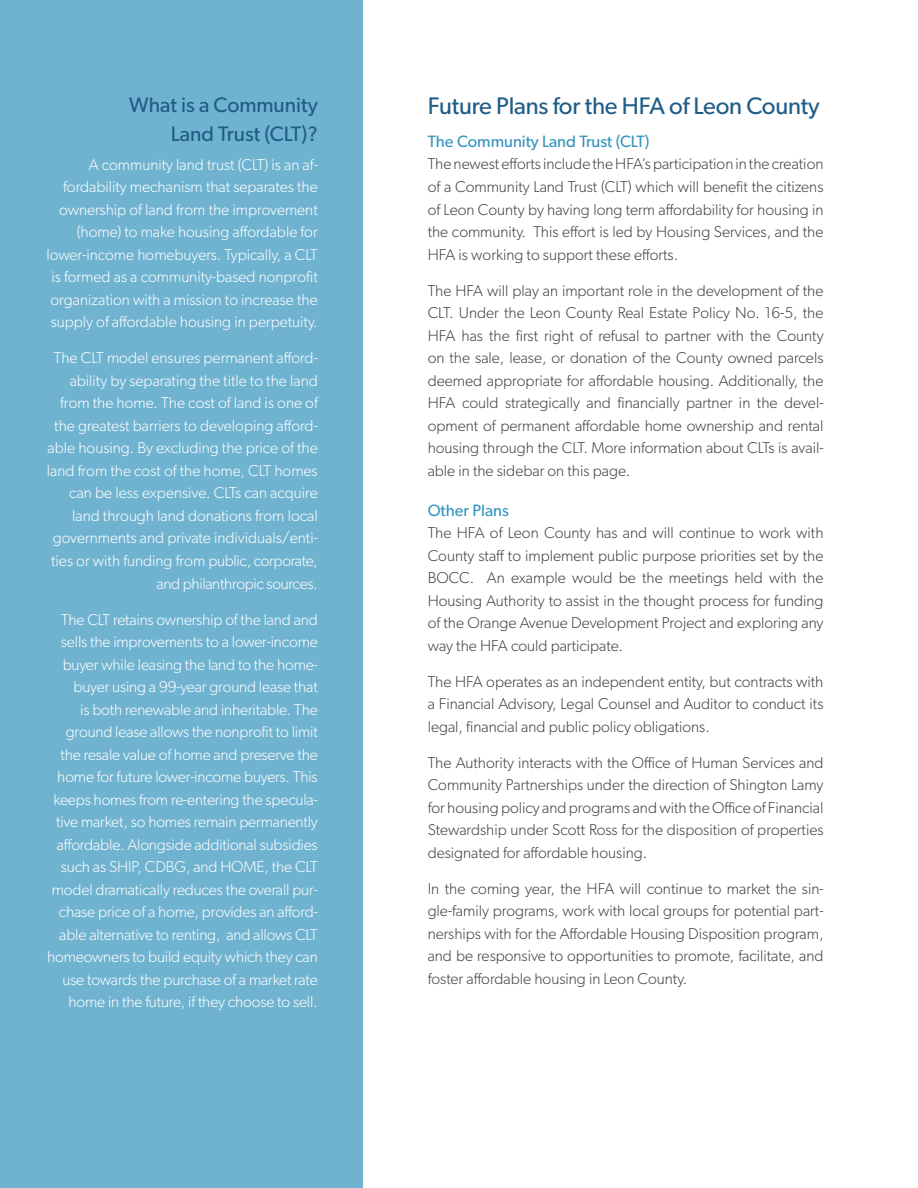
<style>
.page{position:relative;width:918px;height:1188px;background:#fff}
.page>*{position:absolute;margin:0;border:0;box-sizing:border-box;transform-origin:0 0}
.t1{font:24px "Gibson";letter-spacing:-.01em;color:#1f5c87}
.t2{font:21px/28.8px "Gibson";color:#1f5c87;text-align:right}
.t3{font:16.5px "Gibson";color:#3694bd}
.t4{font:300 15.75px/22.5px "Gibson";color:#414042;text-align:justify}
.t5{font:300 15.75px/22.5px "Gibson";letter-spacing:-.01em;color:#fff;text-align:right}
</style>
<div class="page">
<div style="left:0;top:0;width:363px;height:1188px;background:#70b3d0"></div>
<h2 class="t2" style="left:129px;top:90px;width:190px">What is a Community<br>Land Trust (CLT)?</h2>
<p class="t5" style="left:47px;top:153px;width:273px">A community land trust (CLT) is an af&shy;fordability mechanism that separates the ownership of land from the improvement (home) to make housing affordable for lower-income homebuyers. Typically, a CLT is formed as a community-based nonprofit organization with a mission to increase the supply of affordable housing in perpetuity.</p>
<p class="t5" style="left:47px;top:347px;width:272px">The CLT model ensures permanent afford&shy;ability by separating the title to the land from the home. The cost of land is one of the greatest barriers to developing afford&shy;able housing. By excluding the price of the land from the cost of the home, CLT homes can be less expensive. CLTs can acquire land through land donations from local governments and private individuals/enti&shy;ties or with funding from public, corporate, and philanthropic sources.</p>
<p class="t5" style="left:47px;top:608px;width:272px">The CLT retains ownership of the land and sells the improvements to a lower-income buyer while leasing the land to the home&shy;buyer using a 99-year ground lease that<br>is both renewable and inheritable. The ground lease allows the nonprofit to limit the resale value of home and preserve the home for future lower-income buyers. This keeps homes from re-entering the specula&shy;tive market, so homes remain permanently affordable. Alongside additional subsidies such as SHIP, CDBG, and HOME, the CLT model dramatically reduces the overall pur&shy;chase price of a home, provides an afford&shy;able alternative to renting, and allows CLT homeowners to build equity which they can use towards the purchase of a market rate home in the future, if they choose to sell.</p>
<h1 class="t1" style="left:428px;top:91px;width:393px">Future Plans for the HFA of Leon County</h1>
<p class="t3" style="left:428px;top:131px;width:223px">The Community Land Trust (CLT)</p>
<p class="t4" style="left:428px;top:153px;width:397px">The newest efforts include the HFA’s participation in the creation of a Community Land Trust (CLT) which will benefit the citizens of Leon County by having long term affordability for housing in the community. This effort is led by Housing Services, and the HFA is working to support these efforts.</p>
<p class="t4" style="left:428px;top:279px;width:397px">The HFA will play an important role in the development of the CLT. Under the Leon County Real Estate Policy No. 16-5, the HFA has the first right of refusal to partner with the County on the sale, lease, or donation of the County owned parcels deemed appropriate for affordable housing. Additionally, the HFA could strategically and financially partner in the devel&shy;opment of permanent affordable home ownership and rental housing through the CLT. More information about CLTs is avail&shy;able in the sidebar on this page.</p>
<p class="t3" style="left:428px;top:500px;width:83px">Other Plans</p>
<p class="t4" style="left:428px;top:521px;width:397px">The HFA of Leon County has and will continue to work with County staff to implement public purpose priorities set by the BOCC. An example would be the meetings held with the Housing Authority to assist in the thought process for funding of the Orange Avenue Development Project and exploring any way the HFA could participate.</p>
<p class="t4" style="left:428px;top:670px;width:397px">The HFA operates as an independent entity, but contracts with a Financial Advisory, Legal Counsel and Auditor to conduct its legal, financial and public policy obligations.</p>
<p class="t4" style="left:428px;top:751px;width:397px">The Authority interacts with the Office of Human Services and Community Partnerships under the direction of Shington Lamy for housing policy and programs and with the Office of Financial Stewardship under Scott Ross for the disposition of properties designated for affordable housing.</p>
<p class="t4" style="left:428px;top:877px;width:397px">In the coming year, the HFA will continue to market the sin&shy;gle-family programs, work with local groups for potential part&shy;nerships with for the Affordable Housing Disposition program, and be responsive to opportunities to promote, facilitate, and foster affordable housing in Leon County.</p>
</div>
